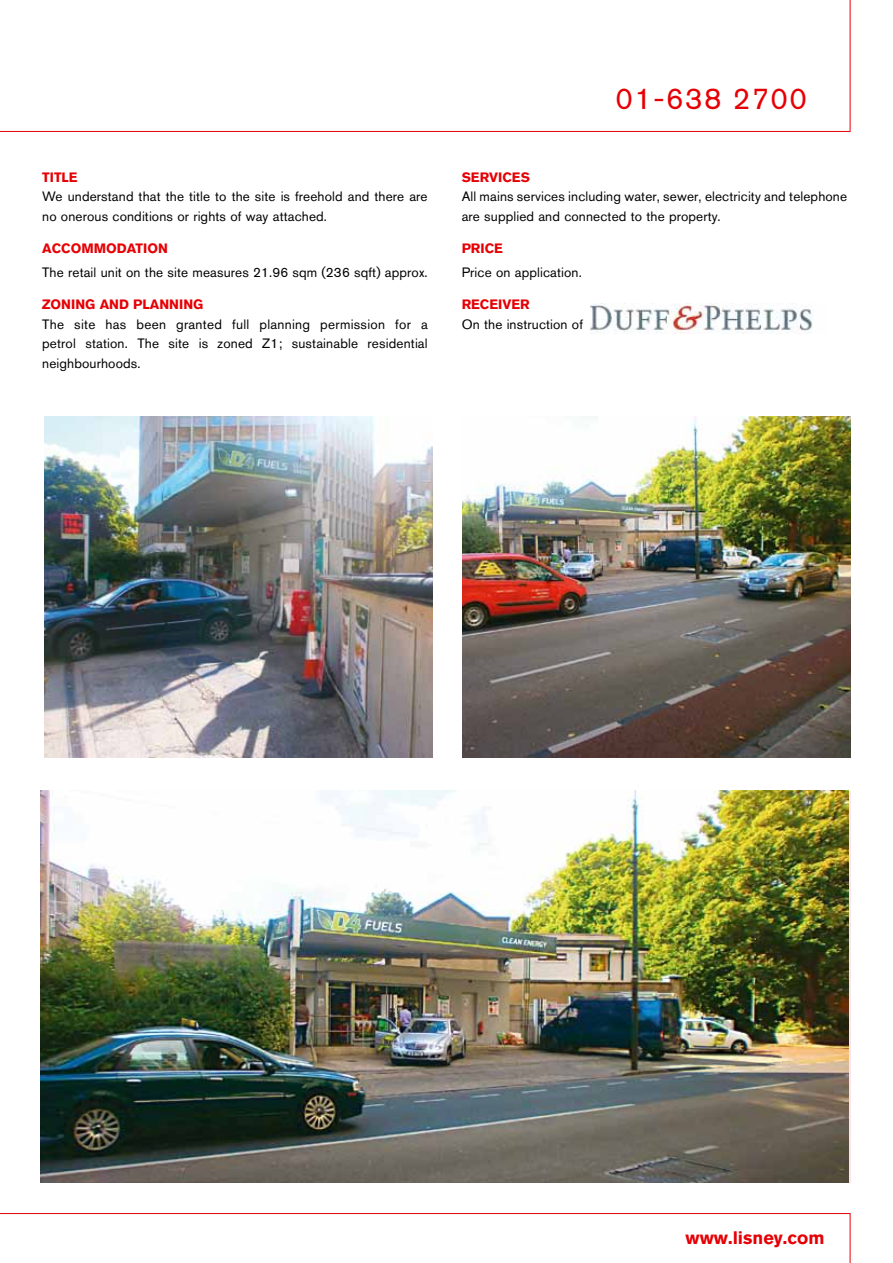
<style>
.page{position:relative;width:893px;height:1263px;background:#fff}
.page>*{position:absolute;margin:0;border:0;box-sizing:border-box;transform-origin:0 0}
.t1{font:30px "Akzidenz Grotesk BQ";letter-spacing:.05em;color:#e60005}
.t2{font:700 18px "Akzidenz Grotesk BQ";color:#e60005}
.t3{font:13.5px/19.5px "Akzidenz Grotesk BQ";letter-spacing:.01em;color:#000}
.t4{font:700 13.5px "Akzidenz Grotesk BQ";color:#e60005}
</style>
<div class="page">
<svg style="left:0;top:1213px;width:850px;height:50px"></svg>
<svg style="left:0;top:0;width:850px;height:132px"></svg>
<img style="left:41px;top:791px;width:808px;height:391px">
<img style="left:462px;top:417px;width:388px;height:341px">
<img style="left:44px;top:417px;width:388px;height:341px">
<img style="left:590px;top:304px;width:223px;height:29px">
<p class="t4" style="left:42px;top:169px;width:16px">TITLE</p>
<p class="t3" style="left:42px;top:187px;width:387px">We understand that the title to the site is freehold and there are no onerous conditions or rights of way attached.</p>
<p class="t4" style="left:42px;top:241px;width:11px">ACCO</p>
<p class="t4" style="left:81px;top:241px;width:63px">MMODATION</p>
<p class="t3" style="left:42px;top:262px;width:387px">The retail unit on the site measures 21.96 sqm (236 sqft) approx.</p>
<p class="t4" style="left:42px;top:297px;width:163px">ZONING AND PLANNING</p>
<p class="t3" style="left:42px;top:314px;width:387px;text-align:justify">The site has been granted full planning permission for a petrol station. The site is zoned Z1; sustainable residential neighbourhoods.</p>
<h1 class="t1" style="left:615px;top:81px;width:193px">01-638 2700</h1>
<p class="t4" style="left:462px;top:169px;width:70px">SERVICES</p>
<p class="t3" style="left:462px;top:187px;width:387px">All mains services including water, sewer, electricity and telephone are supplied and connected to the property.</p>
<p class="t4" style="left:462px;top:241px;width:43px">PRICE</p>
<p class="t3" style="left:462px;top:262px;width:122px">Price on application.</p>
<p class="t4" style="left:462px;top:297px;width:69px">RECEIVER</p>
<p class="t3" style="left:462px;top:314px;width:123px">On the instruction of</p>
<h2 class="t2" style="left:685px;top:1227px;width:141px">WWW.LISNEY.COM</h2>
</div>
